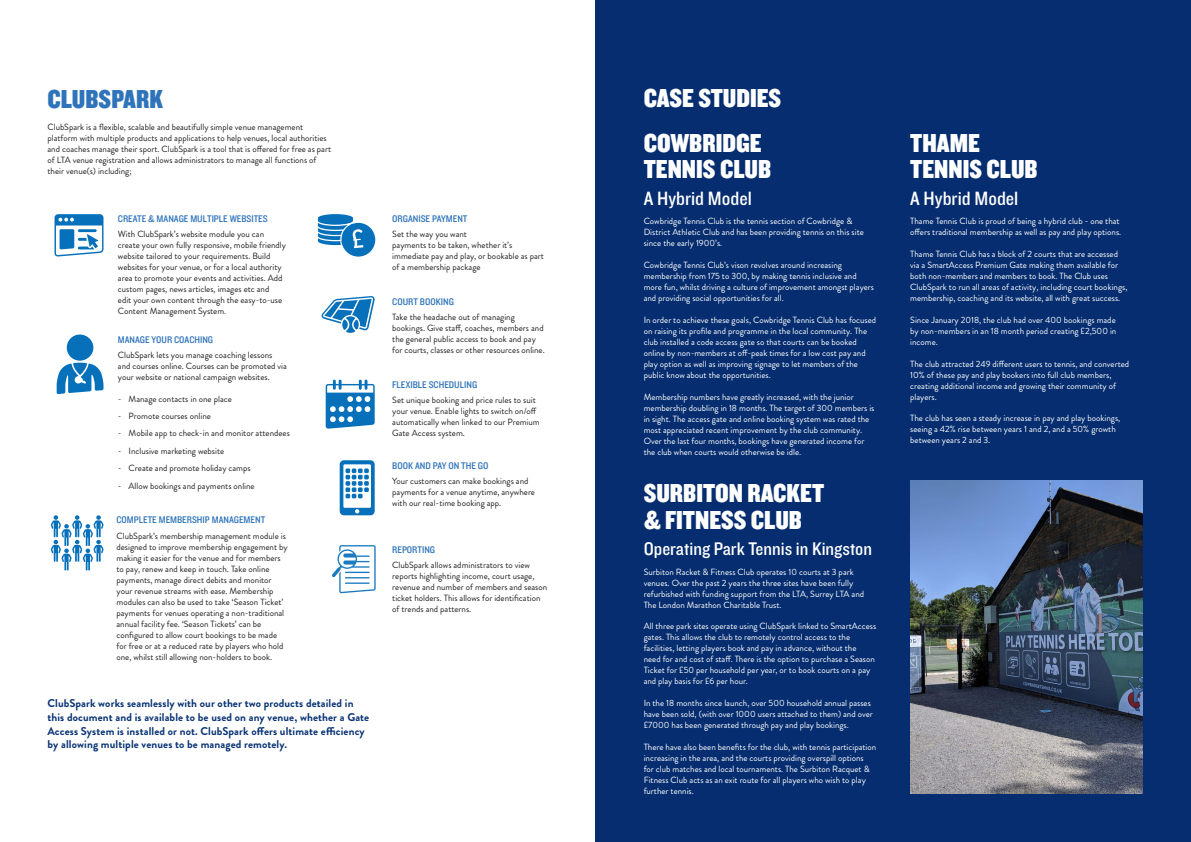
<style>
.page{position:relative;width:1191px;height:842px;background:#fff}
.page>*{position:absolute;margin:0;border:0;box-sizing:border-box;transform-origin:0 0}
.Main_Heading{font:27px/26.5px "Knockout 70 Full Welterwt";color:#fff}
.Main_Heading-2{font:27px "Knockout 70 Full Welterwt";color:#2f74ba}
.Main_Heading-3{font:20px "Knockout 30 Junior Welterwt";color:#fff}
.Main_Heading-4{font:19px "Knockout 30 Junior Welterwt";color:#fff}
.First_Para{font:700 11.3px/13.8px "Brandon Grotesque";letter-spacing:.01em;color:#093475}
.Sub_Heading{font:10px "Knockout 30 Junior Welterwt";color:#2f74ba}
.Body_Copy{font:9px/11px "Brandon Grotesque";color:#fff}
.Body_Copy-2{font:9px/11px "Brandon Grotesque";color:#231f20}
</style>
<div class="page">
<div style="left:595px;top:0;width:596px;height:842px;background:#052d6f"></div>
<svg style="left:54px;top:214px;width:49px;height:42px"></svg>
<svg style="left:51px;top:515px;width:53px;height:55px"></svg>
<div style="left:67px;top:334px;width:26px;height:27px;background:#0671ba;border-radius:50%"></div>
<svg style="left:57px;top:363px;width:46px;height:31px"></svg>
<svg style="left:318px;top:214px;width:57px;height:43px"></svg>
<svg style="left:340px;top:460px;width:35px;height:55px"></svg>
<svg style="left:326px;top:380px;width:49px;height:49px"></svg>
<svg style="left:321px;top:296px;width:54px;height:37px"></svg>
<svg style="left:332px;top:545px;width:44px;height:48px"></svg>
<img style="left:910px;top:480px;width:232px;height:314px">
<p class="Main_Heading-2" style="left:47px;top:81px;width:117px">CLUBSPARK</p>
<p class="Body_Copy-2" style="left:47px;top:122px;width:285px">ClubSpark is a flexible, scalable and beautifully simple venue management platform with multiple products and applications to help venues, local authorities and coaches manage their sport. ClubSpark is a tool that is offered for free as part of LTA venue registration and allows administrators to manage all functions of their venue(s) including;</p>
<p class="Sub_Heading" style="left:118px;top:212px;width:151px">CREATE &amp; MANAGE MULTIPLE WEBSITES</p>
<p class="Body_Copy-2" style="left:118px;top:229px;width:170px">With ClubSpark’s website module you can create your own fully responsive, mobile friendly website tailored to your requirements. Build websites for your venue, or for a local authority area to promote your events and activities. Add custom pages, news articles, images etc and<br>edit your own content through the easy-to-use Content Management System.</p>
<p class="Sub_Heading" style="left:118px;top:332px;width:97px">MANAGE YOUR COACHING</p>
<p class="Body_Copy-2" style="left:118px;top:349px;width:170px">ClubSpark lets you manage coaching lessons and courses online. Courses can be promoted via your website or national campaign websites.</p>
<p class="Body_Copy-2" style="left:118px;top:393px;width:115px">- Manage contacts in one place</p>
<p class="Body_Copy-2" style="left:118px;top:410px;width:94px">- Promote courses online</p>
<p class="Body_Copy-2" style="left:118px;top:428px;width:173px">- Mobile app to check-in and monitor attendees</p>
<p class="Body_Copy-2" style="left:118px;top:445px;width:108px">- Inclusive marketing website</p>
<p class="Body_Copy-2" style="left:118px;top:463px;width:134px">- Create and promote holiday camps</p>
<p class="Body_Copy-2" style="left:118px;top:480px;width:138px">- Allow bookings and payments online</p>
<p class="Sub_Heading" style="left:116px;top:513px;width:150px">COMPLETE MEMBERSHIP MANAGEMENT</p>
<p class="Body_Copy-2" style="left:116px;top:530px;width:173px">ClubSpark’s membership management module is designed to improve membership engagement by making it easier for the venue and for members to pay, renew and keep in touch. Take online payments, manage direct debits and monitor your revenue streams with ease. Membership modules can also be used to take ‘Season Ticket’ payments for venues operating a non-traditional annual facility fee. ‘Season Tickets’ can be configured to allow court bookings to be made for free or at a reduced rate by players who hold one, whilst still allowing non-holders to book.</p>
<p class="First_Para" style="left:47px;top:696px;width:323px">ClubSpark works seamlessly with our other two products detailed in this document and is available to be used on any venue, whether a Gate Access System is installed or not. ClubSpark offers ultimate efficiency by allowing multiple venues to be managed remotely.</p>
<p class="Sub_Heading" style="left:392px;top:212px;width:77px">ORGANISE PAYMENT</p>
<p class="Body_Copy-2" style="left:392px;top:229px;width:153px">Set the way you want<br>payments to be taken, whether it’s immediate pay and play, or bookable as part of a membership package</p>
<p class="Sub_Heading" style="left:392px;top:295px;width:63px">COURT BOOKING</p>
<p class="Body_Copy-2" style="left:392px;top:312px;width:154px">Take the headache out of managing bookings. Give staff, coaches, members and the general public access to book and pay for courts, classes or other resources online.</p>
<p class="Sub_Heading" style="left:392px;top:378px;width:86px">FLEXIBLE SCHEDULING</p>
<p class="Body_Copy-2" style="left:392px;top:394px;width:149px">Set unique booking and price rules to suit your venue. Enable lights to switch on/off automatically when linked to our Premium Gate Access system.</p>
<p class="Sub_Heading" style="left:392px;top:459px;width:98px">BOOK AND PAY ON THE GO</p>
<p class="Body_Copy-2" style="left:392px;top:475px;width:144px">Your customers can make bookings and payments for a venue anytime, anywhere with our real-time booking app.</p>
<p class="Sub_Heading" style="left:392px;top:543px;width:44px">REPORTING</p>
<p class="Body_Copy-2" style="left:392px;top:560px;width:156px">ClubSpark allows administrators to view reports highlighting income, court usage, revenue and number of members and season ticket holders. This allows for identification of trends and patterns.</p>
<p class="Main_Heading" style="left:643px;top:84px;width:139px">CASE STUDIES</p>
<p class="Main_Heading" style="left:643px;top:129px;width:129px">COWBRIDGE<br>TENNIS CLUB</p>
<p class="Main_Heading-3" style="left:643px;top:185px;width:110px">A Hybrid Model</p>
<p class="Body_Copy" style="left:643px;top:216px;width:222px">Cowbridge Tennis Club is the tennis section of Cowbridge &amp;<br>District Athletic Club and has been providing tennis on this site since the early 1900’s.</p>
<p class="Body_Copy" style="left:643px;top:260px;width:232px">Cowbridge Tennis Club’s vison revolves around increasing membership from 175 to 300, by making tennis inclusive and more fun, whilst driving a culture of improvement amongst players and providing social opportunities for all.</p>
<p class="Body_Copy" style="left:643px;top:314px;width:234px">In order to achieve these goals, Cowbridge Tennis Club has focused on raising its profile and programme in the local community. The club installed a code access gate so that courts can be booked online by non-members at off-peak times for a low cost pay and play option as well as improving signage to let members of the public know about the opportunities.</p>
<p class="Body_Copy" style="left:643px;top:391px;width:232px">Membership numbers have greatly increased, with the junior membership doubling in 18 months. The target of 300 members is in sight. The access gate and online booking system was rated the most appreciated recent improvement by the club community.<br>Over the last four months, bookings have generated income for the club when courts would otherwise be idle.</p>
<p class="Main_Heading" style="left:643px;top:479px;width:182px">SURBITON RACKET &amp; FITNESS CLUB</p>
<p class="Main_Heading-4" style="left:643px;top:536px;width:230px">Operating Park Tennis in Kingston</p>
<p class="Body_Copy" style="left:643px;top:566px;width:222px">Surbiton Racket &amp; Fitness Club operates 10 courts at 3 park venues. Over the past 2 years the three sites have been fully refurbished with funding support from the LTA, Surrey LTA and The London Marathon Charitable Trust.</p>
<p class="Body_Copy" style="left:643px;top:621px;width:234px">All three park sites operate using ClubSpark linked to SmartAccess gates. This allows the club to remotely control access to the facilities, letting players book and pay in advance, without the<br>need for and cost of staff. There is the option to purchase a Season Ticket for £50 per household per year, or to book courts on a pay and play basis for £6 per hour.</p>
<p class="Body_Copy" style="left:643px;top:698px;width:231px">In the 18 months since launch, over 500 household annual passes have been sold, (with over 1000 users attached to them) and over £7000 has been generated through pay and play bookings.</p>
<p class="Body_Copy" style="left:643px;top:741px;width:234px">There have also been benefits for the club, with tennis participation increasing in the area, and the courts providing overspill options<br>for club matches and local tournaments. The Surbiton Racquet &amp; Fitness Club acts as an exit route for all players who wish to play further tennis.</p>
<p class="Main_Heading" style="left:910px;top:129px;width:129px">THAME<br>TENNIS CLUB</p>
<p class="Main_Heading-3" style="left:910px;top:185px;width:110px">A Hybrid Model</p>
<p class="Body_Copy" style="left:910px;top:216px;width:212px">Thame Tennis Club is proud of being a hybrid club - one that offers traditional membership as well as pay and play options.</p>
<p class="Body_Copy" style="left:910px;top:249px;width:219px">Thame Tennis Club has a block of 2 courts that are accessed via a SmartAccess Premium Gate making them available for both non-members and members to book. The Club uses ClubSpark to run all areas of activity, including court bookings, membership, coaching and its website, all with great success.</p>
<p class="Body_Copy" style="left:910px;top:314px;width:208px;text-align:justify">Since January 2018, the club had over 400 bookings made by non-members in an 18 month period creating £2,500 in income.</p>
<p class="Body_Copy" style="left:910px;top:358px;width:220px">The club attracted 249 different users to tennis, and converted 10% of these pay and play bookers into full club members, creating additional income and growing their community of players.</p>
<p class="Body_Copy" style="left:910px;top:413px;width:211px">The club has seen a steady increase in pay and play bookings, seeing a 42% rise between years 1 and 2, and a 50% growth between years 2 and 3.</p>
</div>
